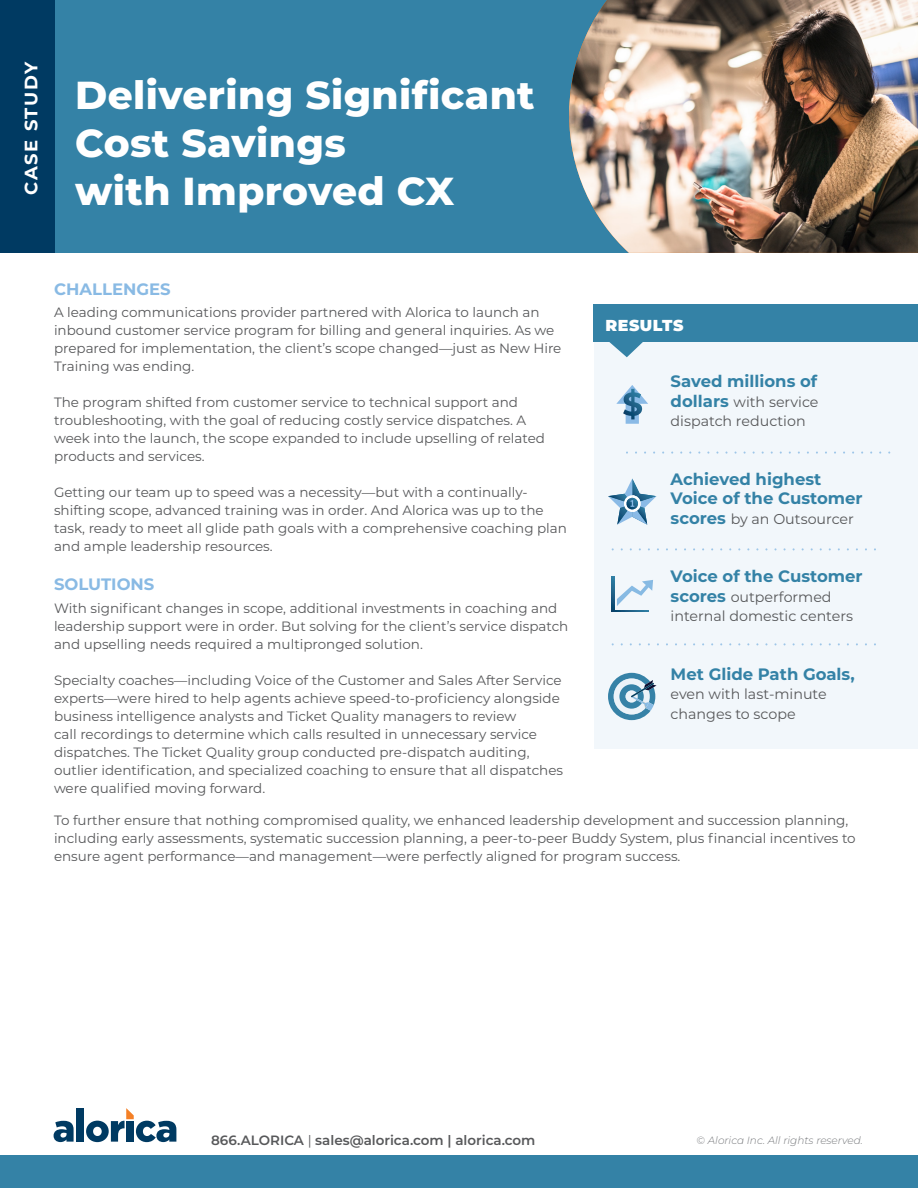
<style>
.page{position:relative;width:918px;height:1188px;background:#fff}
.page>*{position:absolute;margin:0;border:0;box-sizing:border-box;transform-origin:0 0}
.t1{font:800 39px "Montserrat";letter-spacing:.01em;color:#fff}
.t2{font:700 18px "Montserrat";letter-spacing:.075em;color:#fff}
.t3{font:700 16.5px/19.5px "Montserrat";color:#3482a6}
.t4{font:700 16.5px "Montserrat";color:#89bae4}
.t5{font:900 15.9px "Montserrat";letter-spacing:.035em;color:#fff}
.t6{font:14.25px/19.5px "Montserrat";color:#57585a}
.t7{font:13.5px/18px "Montserrat";color:#57585a}
.t8{font:600 13.5px "Montserrat";color:#57585a}
.t9{font:italic 300 10.5px "Montserrat";color:#787a7d}
.s1{font-weight:700;font-size:16.5px;color:#3482a6}
.s2{font-weight:400}
</style>
<div class="page">
<div style="left:0;top:0;width:918px;height:253px;background:#3482a6"></div>
<div style="left:0;top:0;width:54px;height:253px;background:#003a62"></div>
<div style="left:0;top:1155px;width:918px;height:33px;background:#3482a6"></div>
<div style="left:594px;top:341px;width:324px;height:408px;background:#f2f7fb"></div>
<svg style="left:622px;top:548px;width:254px;height:2px"></svg>
<svg style="left:622px;top:643px;width:254px;height:2px"></svg>
<div style="left:594px;top:304px;width:324px;height:38px;background:#3482a6"></div>
<svg style="left:609px;top:342px;width:34px;height:15px"></svg>
<svg style="left:608px;top:673px;width:49px;height:47px"></svg>
<img style="left:569px;top:0;width:349px;height:253px">
<svg style="left:636px;top:451px;width:254px;height:3px"></svg>
<svg style="left:608px;top:479px;width:49px;height:46px"></svg>
<svg style="left:611px;top:577px;width:4px;height:33px"></svg>
<svg style="left:611px;top:610px;width:37px;height:2px"></svg>
<svg style="left:617px;top:580px;width:36px;height:26px"></svg>
<svg style="left:616px;top:385px;width:32px;height:39px"></svg>
<svg style="left:54px;top:1121px;width:20px;height:21px"></svg>
<div style="left:77px;top:1108px;width:7px;height:34px;background:#003a62"></div>
<svg style="left:86px;top:1108px;width:90px;height:34px"></svg>
<p class="t2" style="left:18px;top:195px;width:135px;rotate:-90deg">CASE STUDY</p>
<p class="t1" style="left:75px;top:69px;width:461px">Delivering Significant</p>
<p class="t1" style="left:75px;top:117px;width:272px">Cost Savings</p>
<p class="t1" style="left:75px;top:165px;width:381px">with Improved CX</p>
<p class="t4" style="left:54px;top:277px;width:118px">CHALLENGES</p>
<p class="t7" style="left:54px;top:303px;width:509px">A leading communications provider partnered with Alorica to launch an inbound customer service program for billing and general inquiries. As we prepared for implementation, the client’s scope changed—just as New Hire Training was ending.</p>
<p class="t7" style="left:54px;top:393px;width:492px">The program shifted from customer service to technical support and troubleshooting, with the goal of reducing costly service dispatches. A week into the launch, the scope expanded to include upselling of related products and services.</p>
<p class="t7" style="left:54px;top:483px;width:515px">Getting our team up to speed was a necessity—but with a continually&shy;shifting scope, advanced training was in order. And Alorica was up to the task, ready to meet all glide path goals with a comprehensive coaching plan and ample leadership resources.</p>
<p class="t4" style="left:54px;top:572px;width:102px">SOLUTIONS</p>
<p class="t7" style="left:54px;top:598px;width:516px">With significant changes in scope, additional investments in coaching and leadership support were in order. But solving for the client’s service dispatch and upselling needs required a multipronged solution.</p>
<p class="t7" style="left:54px;top:670px;width:511px">Specialty coaches—including Voice of the Customer and Sales After Service experts—were hired to help agents achieve speed-to-proficiency alongside business intelligence analysts and Ticket Quality managers to review<br>call recordings to determine which calls resulted in unnecessary service dispatches. The Ticket Quality group conducted pre-dispatch auditing, outlier identification, and specialized coaching to ensure that all dispatches were qualified moving forward.</p>
<p class="t5" style="left:607px;top:316px;width:80px">RESULTS</p>
<p class="t3" style="left:671px;top:371px;width:148px">Saved millions of</p>
<p class="t6" style="left:671px;top:392px;width:149px"><span class="s1">dollars</span> with service dispatch reduction</p>
<p class="t3" style="left:671px;top:468px;width:194px">Achieved highest<br>Voice of the Customer</p>
<p class="t6" style="left:671px;top:509px;width:185px"><span class="s1">scores</span> by an Outsourcer</p>
<p class="t3" style="left:671px;top:566px;width:194px">Voice of the Customer</p>
<p class="t6" style="left:671px;top:587px;width:184px"><span class="s1">scores</span> outperformed internal domestic centers</p>
<p class="t3" style="left:671px;top:663px;width:186px">Met Glide Path Goals,</p>
<p class="t6" style="left:671px;top:684px;width:158px">even with last-minute changes to scope</p>
<p class="t7" style="left:54px;top:811px;width:803px">To further ensure that nothing compromised quality, we enhanced leadership development and succession planning, including early assessments, systematic succession planning, a peer-to-peer Buddy System, plus financial incentives to ensure agent performance—and management—were perfectly aligned for program success.</p>
<p class="t8" style="left:211px;top:1131px;width:326px">866.ALORICA <span class="s2">|</span> sales@alorica.com | alorica.com</p>
<p class="t9" style="left:697px;top:1133px;width:168px">© Alorica Inc. All rights reserved.</p>
</div>
